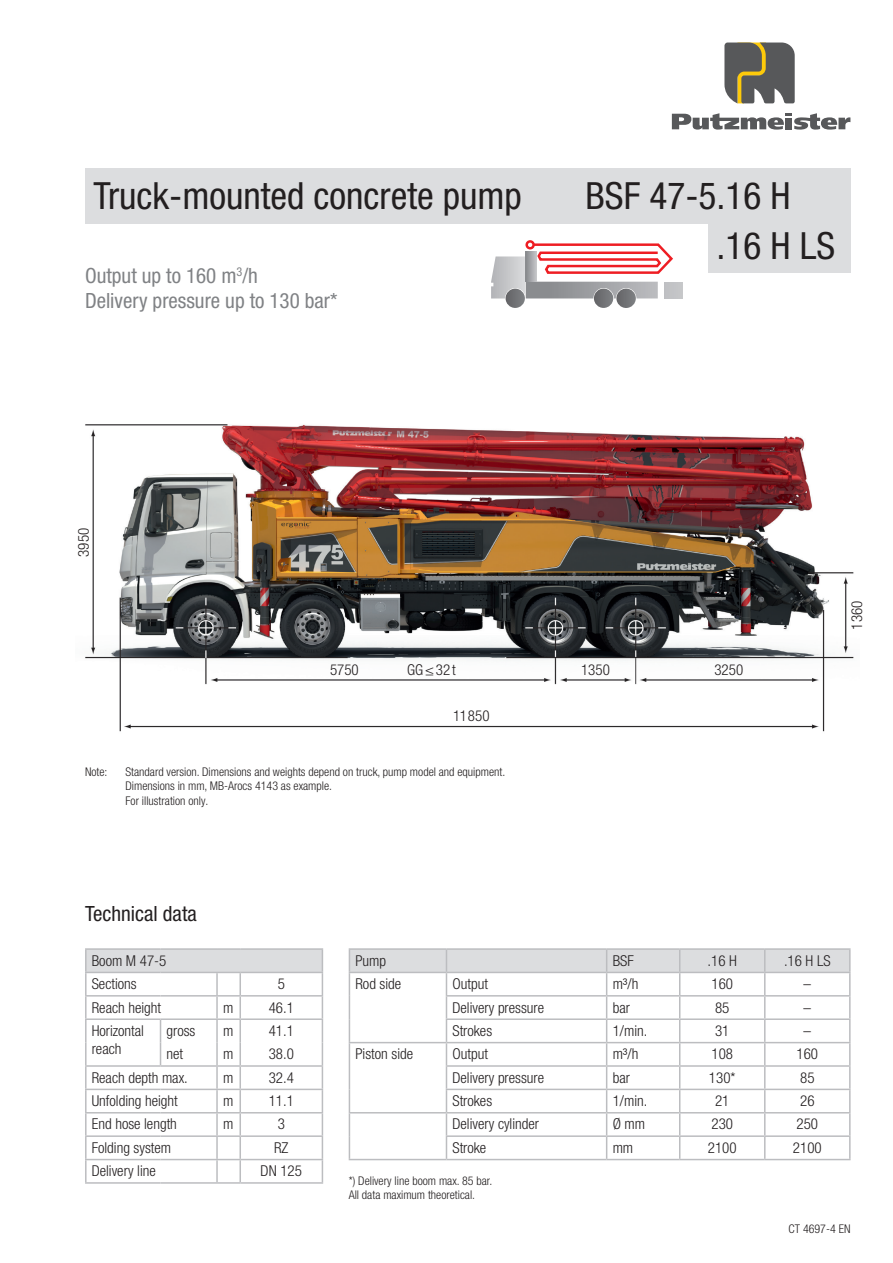
<style>
.page{position:relative;width:893px;height:1263px;background:#fff}
.page>*{position:absolute;margin:0;border:0;box-sizing:border-box;transform-origin:0 0}
.t1{font:condensed 37.5px/50.2px "Helvetica Neue LT Pro";color:#231f20}
.t2{font:condensed 21px/25.2px "Helvetica Neue LT Pro";color:#808285}
.t3{font:condensed 21px "Helvetica Neue LT Pro";color:#231f20}
.t4{font:300 condensed 15px/23.4px "Helvetica Neue LT Pro";color:#231f20}
.t5{font:300 condensed 12px/14.4px "Helvetica Neue LT Pro";color:#231f20}
</style>
<div class="page">
<div style="left:85px;top:168px;width:765px;height:55px;background:#dcdddf"></div>
<div style="left:708px;top:217px;width:142px;height:55px;background:#dcdddf"></div>
<img style="left:85px;top:424px;width:769px;height:308px">
<div style="left:665px;top:282px;width:18px;height:16px;background:#c4c5c7"></div>
<svg style="left:506px;top:289px;width:19px;height:19px"></svg>
<svg style="left:616px;top:289px;width:20px;height:19px"></svg>
<svg style="left:594px;top:289px;width:19px;height:19px"></svg>
<svg style="left:491px;top:242px;width:182px;height:56px"></svg>
<svg style="left:527px;top:241px;width:7px;height:7px"></svg>
<div style="left:525px;top:240px;width:10px;height:9px;border:2px solid #ee1d23;border-radius:50%"></div>
<svg style="left:724px;top:43px;width:71px;height:60px;background:#706d61"></svg>
<svg style="left:672px;top:113px;width:178px;height:17px"></svg>
<hr style="left:85px;top:1182px;width:76px;height:2px;background:#bcbdc0">
<hr style="left:161px;top:1182px;width:56px;height:2px;background:#bcbdc0">
<hr style="left:85px;top:948px;width:76px;height:2px;background:#bcbdc0">
<hr style="left:85px;top:950px;width:2px;height:22px;background:#bcbdc0">
<hr style="left:161px;top:948px;width:56px;height:2px;background:#bcbdc0">
<hr style="left:217px;top:948px;width:23px;height:2px;background:#bcbdc0">
<hr style="left:240px;top:948px;width:83px;height:2px;background:#bcbdc0">
<hr style="left:85px;top:973px;width:2px;height:22px;background:#bcbdc0">
<hr style="left:85px;top:996px;width:2px;height:22px;background:#bcbdc0">
<hr style="left:85px;top:1067px;width:2px;height:22px;background:#bcbdc0">
<hr style="left:85px;top:1090px;width:2px;height:22px;background:#bcbdc0">
<hr style="left:85px;top:1113px;width:2px;height:22px;background:#bcbdc0">
<hr style="left:85px;top:1137px;width:2px;height:22px;background:#bcbdc0">
<hr style="left:85px;top:1160px;width:2px;height:22px;background:#bcbdc0">
<hr style="left:217px;top:1182px;width:23px;height:2px;background:#bcbdc0">
<hr style="left:240px;top:1182px;width:83px;height:2px;background:#bcbdc0">
<hr style="left:85px;top:972px;width:76px;height:1px;background:#bcbdc0">
<hr style="left:85px;top:995px;width:76px;height:1px;background:#bcbdc0">
<hr style="left:85px;top:1089px;width:76px;height:1px;background:#bcbdc0">
<hr style="left:85px;top:1112px;width:76px;height:1px;background:#bcbdc0">
<hr style="left:85px;top:1135px;width:76px;height:2px;background:#bcbdc0">
<hr style="left:85px;top:1159px;width:76px;height:1px;background:#bcbdc0">
<hr style="left:85px;top:1018px;width:76px;height:2px;background:#bcbdc0">
<hr style="left:85px;top:1020px;width:2px;height:22px;background:#bcbdc0">
<hr style="left:85px;top:1042px;width:2px;height:23px;background:#bcbdc0">
<svg style="left:86px;top:949px;width:237px;height:233px"></svg>
<hr style="left:85px;top:1065px;width:76px;height:2px;background:#bcbdc0">
<hr style="left:765px;top:972px;width:86px;height:1px;background:#bcbdc0">
<hr style="left:765px;top:995px;width:86px;height:1px;background:#bcbdc0">
<hr style="left:765px;top:1018px;width:86px;height:2px;background:#bcbdc0">
<hr style="left:765px;top:1042px;width:86px;height:1px;background:#bcbdc0">
<hr style="left:765px;top:1065px;width:86px;height:2px;background:#bcbdc0">
<hr style="left:349px;top:948px;width:97px;height:2px;background:#bcbdc0">
<hr style="left:446px;top:948px;width:161px;height:2px;background:#bcbdc0">
<hr style="left:607px;top:948px;width:73px;height:2px;background:#bcbdc0">
<hr style="left:680px;top:948px;width:85px;height:2px;background:#bcbdc0">
<hr style="left:765px;top:948px;width:86px;height:2px;background:#bcbdc0">
<hr style="left:849px;top:950px;width:2px;height:22px;background:#bcbdc0">
<hr style="left:849px;top:973px;width:2px;height:22px;background:#bcbdc0">
<hr style="left:849px;top:996px;width:2px;height:22px;background:#bcbdc0">
<hr style="left:849px;top:1020px;width:2px;height:22px;background:#bcbdc0">
<hr style="left:849px;top:1043px;width:2px;height:22px;background:#bcbdc0">
<hr style="left:849px;top:1067px;width:2px;height:22px;background:#bcbdc0">
<hr style="left:765px;top:1089px;width:86px;height:1px;background:#bcbdc0">
<hr style="left:849px;top:1090px;width:2px;height:22px;background:#bcbdc0">
<hr style="left:765px;top:1112px;width:86px;height:1px;background:#bcbdc0">
<hr style="left:849px;top:1113px;width:2px;height:22px;background:#bcbdc0">
<hr style="left:765px;top:1135px;width:86px;height:2px;background:#bcbdc0">
<svg style="left:349px;top:950px;width:501px;height:209px"></svg>
<hr style="left:849px;top:1137px;width:2px;height:22px;background:#bcbdc0">
<hr style="left:349px;top:1159px;width:97px;height:1px;background:#bcbdc0">
<hr style="left:446px;top:1159px;width:161px;height:1px;background:#bcbdc0">
<hr style="left:607px;top:1159px;width:73px;height:1px;background:#bcbdc0">
<hr style="left:680px;top:1159px;width:85px;height:1px;background:#bcbdc0">
<hr style="left:765px;top:1159px;width:86px;height:1px;background:#bcbdc0">
<h1 class="t1" style="left:94px;top:170px;width:430px">Truck-mounted concrete pump</h1>
<h1 class="t1" style="left:717px;top:170px;width:120px;text-indent:-131px">BSF 47-5.16 H .16 H LS</h1>
<h2 class="t2" style="left:85px;top:263px;width:254px">Output up to 160 m<sup>3</sup>/h<br>Delivery pressure up to 130 bar*</h2>
<p class="t4" style="left:72px;top:557px;width:30px;rotate:-90deg">3950</p>
<p class="t4" style="left:407px;top:658px;width:50px">GG≤32t</p>
<p class="t4" style="left:714px;top:658px;width:30px">3250</p>
<p class="t4" style="left:330px;top:658px;width:30px">5750</p>
<p class="t4" style="left:581px;top:658px;width:30px">1350</p>
<p class="t4" style="left:453px;top:704px;width:38px">11850</p>
<p class="t5" style="left:85px;top:764px;width:24px">Note:</p>
<p class="t5" style="left:126px;top:764px;width:381px">Standard version. Dimensions and weights depend on truck, pump model and equipment.<br>Dimensions in mm, MB-Arocs 4143 as example.<br>For illustration only.</p>
<p class="t4" style="left:845px;top:629px;width:30px;rotate:-90deg">1360</p>
<h2 class="t3" style="left:85px;top:901px;width:113px">Technical data</h2>
<p class="t4" style="left:92px;top:949px;width:76px">Boom M 47-5<br>Sections</p>
<p class="t4" style="left:278px;top:972px;width:9px">5</p>
<p class="t4" style="left:92px;top:995px;width:71px">Reach height</p>
<p class="t4" style="left:223px;top:995px;width:12px">m</p>
<p class="t4" style="left:269px;top:995px;width:27px">46.1</p>
<p class="t4" style="left:92px;top:1021px;width:54px;line-height:18px">Horizontal reach</p>
<p class="t4" style="left:167px;top:1019px;width:30px">gross</p>
<p class="t4" style="left:223px;top:1019px;width:12px">m</p>
<p class="t4" style="left:269px;top:1019px;width:27px">41.1</p>
<p class="t4" style="left:166px;top:1042px;width:18px">net</p>
<p class="t4" style="left:223px;top:1042px;width:12px">m</p>
<p class="t4" style="left:269px;top:1042px;width:27px">38.0</p>
<p class="t4" style="left:92px;top:1065px;width:98px">Reach depth max.</p>
<p class="t4" style="left:223px;top:1065px;width:12px">m</p>
<p class="t4" style="left:269px;top:1065px;width:27px">32.4</p>
<p class="t4" style="left:92px;top:1089px;width:88px">Unfolding height</p>
<p class="t4" style="left:223px;top:1089px;width:12px">m</p>
<p class="t4" style="left:269px;top:1089px;width:27px">11.1</p>
<p class="t4" style="left:92px;top:1112px;width:87px">End hose length</p>
<p class="t4" style="left:223px;top:1112px;width:12px">m</p>
<p class="t4" style="left:278px;top:1112px;width:9px">3</p>
<p class="t4" style="left:92px;top:1136px;width:81px">Folding system</p>
<p class="t4" style="left:274px;top:1136px;width:16px">RZ</p>
<p class="t4" style="left:92px;top:1159px;width:66px">Delivery line</p>
<p class="t4" style="left:261px;top:1159px;width:43px">DN 125</p>
<p class="t4" style="left:355px;top:949px;width:32px">Pump</p>
<p class="t4" style="left:613px;top:949px;width:23px">BSF</p>
<p class="t4" style="left:708px;top:949px;width:31px">.16 H</p>
<p class="t4" style="left:784px;top:949px;width:48px">.16 H LS</p>
<p class="t4" style="left:355px;top:972px;width:47px">Rod side</p>
<p class="t4" style="left:452px;top:972px;width:37px">Output</p>
<p class="t4" style="left:613px;top:972px;width:27px">m³/h</p>
<p class="t4" style="left:711px;top:972px;width:23px">160</p>
<p class="t4" style="left:804px;top:972px;width:9px">–</p>
<p class="t4" style="left:452px;top:995px;width:93px">Delivery pressure</p>
<p class="t4" style="left:613px;top:995px;width:19px">bar</p>
<p class="t4" style="left:715px;top:995px;width:16px">85</p>
<p class="t4" style="left:804px;top:995px;width:9px">–</p>
<p class="t4" style="left:452px;top:1019px;width:41px">Strokes</p>
<p class="t4" style="left:613px;top:1019px;width:36px">1/min.</p>
<p class="t4" style="left:715px;top:1019px;width:16px">31</p>
<p class="t4" style="left:804px;top:1019px;width:9px">–</p>
<p class="t4" style="left:355px;top:1042px;width:59px">Piston side</p>
<p class="t4" style="left:452px;top:1042px;width:37px">Output</p>
<p class="t4" style="left:613px;top:1042px;width:27px">m³/h</p>
<p class="t4" style="left:711px;top:1042px;width:23px">108</p>
<p class="t4" style="left:796px;top:1042px;width:23px">160</p>
<p class="t4" style="left:452px;top:1065px;width:93px">Delivery pressure</p>
<p class="t4" style="left:613px;top:1065px;width:19px">bar</p>
<p class="t4" style="left:709px;top:1065px;width:28px">130*</p>
<p class="t4" style="left:800px;top:1065px;width:16px">85</p>
<p class="t4" style="left:452px;top:1089px;width:41px">Strokes</p>
<p class="t4" style="left:613px;top:1089px;width:36px">1/min.</p>
<p class="t4" style="left:715px;top:1089px;width:16px">21</p>
<p class="t4" style="left:800px;top:1089px;width:16px">26</p>
<p class="t4" style="left:452px;top:1112px;width:88px">Delivery cylinder</p>
<p class="t4" style="left:613px;top:1112px;width:34px">Ø mm</p>
<p class="t4" style="left:711px;top:1112px;width:23px">230</p>
<p class="t4" style="left:796px;top:1112px;width:23px">250</p>
<p class="t4" style="left:452px;top:1136px;width:35px">Stroke</p>
<p class="t4" style="left:613px;top:1136px;width:22px">mm</p>
<p class="t4" style="left:708px;top:1136px;width:30px">2100</p>
<p class="t4" style="left:793px;top:1136px;width:30px">2100</p>
<p class="t5" style="left:349px;top:1173px;width:145px">*) Delivery line boom max. 85 bar.<br>All data maximum theoretical.</p>
<p class="t5" style="left:789px;top:1222px;width:63px">CT 4697-4 EN</p>
</div>
